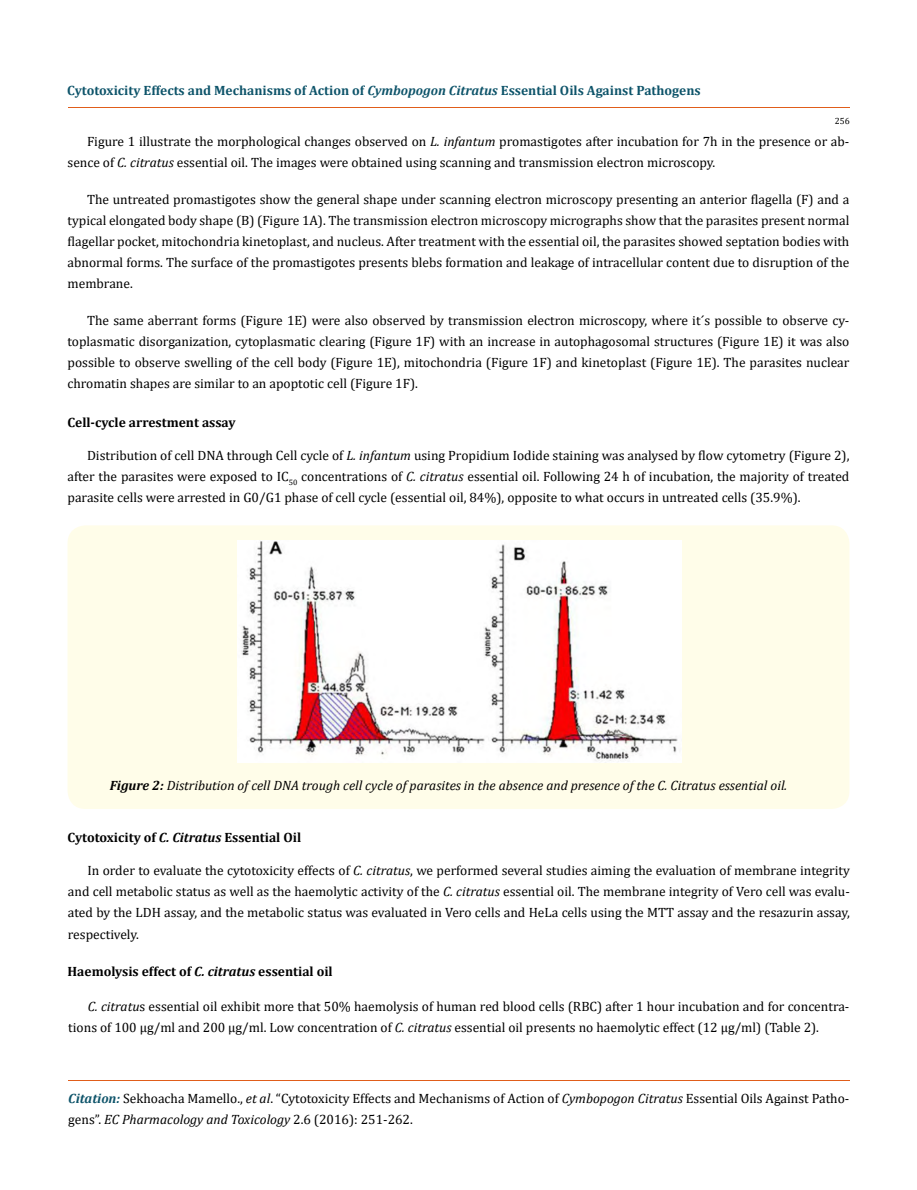
<style>
.page{position:relative;width:917px;height:1190px;background:#fff}
.page>*{position:absolute;margin:0;border:0;box-sizing:border-box;transform-origin:0 0}
.t1{font:13.5px/21px "Cambria";color:#000;text-align:justify}
.t2{font:italic 13.5px "Cambria";color:#000}
.t3{font:700 13.5px "Cambria";color:#000}
.t4{font:700 13.5px "Cambria";color:#0e546a}
.t5{font:9px "Cambria";color:#000}
.s1{font-style:italic}
.s2{font-weight:700}
.s3{font-weight:700;font-style:italic;color:#0e546a}
</style>
<div class="page">
<hr style="left:68px;top:108px;width:781px;height:1px;background:#e05d1a">
<hr style="left:68px;top:1080px;width:781px;height:1px;background:#e05d1a">
<div style="left:68px;top:525px;width:781px;height:284px;background:#fffde9;border-radius:18px"></div>
<img style="left:237px;top:540px;width:444px;height:222px">
<p class="t4" style="left:67px;top:80px;width:635px">Cytotoxicity Effects and Mechanisms of Action of <span class="s1">Cymbopogon Citratus</span> Essential Oils Against Pathogens</p>
<p class="t5" style="left:834px;top:116px;width:16px">256</p>
<p class="t1" style="left:67px;top:131px;width:783px;text-indent:20px">Figure 1 illustrate the morphological changes observed on <span class="s1">L. infantum</span> promastigotes after incubation for 7h in the presence or ab&shy;sence of <span class="s1">C. citratus</span> essential oil. The images were obtained using scanning and transmission electron microscopy.</p>
<p class="t1" style="left:67px;top:189px;width:783px;text-indent:19px">The untreated promastigotes show the general shape under scanning electron microscopy presenting an anterior flagella (F) and a typical elongated body shape (B) (Figure 1A). The transmission electron microscopy micrographs show that the parasites present normal flagellar pocket, mitochondria kinetoplast, and nucleus. After treatment with the essential oil, the parasites showed septation bodies with abnormal forms. The surface of the promastigotes presents blebs formation and leakage of intracellular content due to disruption of the membrane.</p>
<p class="t1" style="left:67px;top:310px;width:783px;text-indent:20px">The same aberrant forms (Figure 1E) were also observed by transmission electron microscopy, where it´s possible to observe cy&shy;toplasmatic disorganization, cytoplasmatic clearing (Figure 1F) with an increase in autophagosomal structures (Figure 1E) it was also possible to observe swelling of the cell body (Figure 1E), mitochondria (Figure 1F) and kinetoplast (Figure 1E). The parasites nuclear chromatin shapes are similar to an apoptotic cell (Figure 1F).</p>
<p class="t3" style="left:67px;top:412px;width:170px">Cell-cycle arrestment assay</p>
<p class="t1" style="left:67px;top:444px;width:783px;text-indent:19px">Distribution of cell DNA through Cell cycle of <span class="s1">L. infantum</span> using Propidium Iodide staining was analysed by flow cytometry (Figure 2), after the parasites were exposed to IC<sub>50</sub> concentrations of <span class="s1">C. citratus</span> essential oil. Following 24 h of incubation, the majority of treated parasite cells were arrested in G0/G1 phase of cell cycle (essential oil, 84%), opposite to what occurs in untreated cells (35.9%).</p>
<p class="t2" style="left:110px;top:776px;width:679px"><span class="s2">Figure 2:</span> Distribution of cell DNA trough cell cycle of parasites in the absence and presence of the C. Citratus essential oil.</p>
<p class="t3" style="left:68px;top:828px;width:235px">Cytotoxicity of <span class="s1">C. Citratus</span> Essential Oil</p>
<p class="t1" style="left:68px;top:860px;width:783px;text-indent:19px">In order to evaluate the cytotoxicity effects of <span class="s1">C. citratus</span>, we performed several studies aiming the evaluation of membrane integrity and cell metabolic status as well as the haemolytic activity of the <span class="s1">C. citratus</span> essential oil. The membrane integrity of Vero cell was evalu&shy;ated by the LDH assay, and the metabolic status was evaluated in Vero cells and HeLa cells using the MTT assay and the resazurin assay, respectively.</p>
<p class="t3" style="left:68px;top:962px;width:267px">Haemolysis effect of <span class="s1">C. citratus</span> essential oil</p>
<p class="t1" style="left:68px;top:995px;width:782px;text-indent:19px"><span class="s1">C. citratu</span>s essential oil exhibit more that 50% haemolysis of human red blood cells (RBC) after 1 hour incubation and for concentra&shy;tions of 100 µg/ml and 200 µg/ml. Low concentration of <span class="s1">C. citratus</span> essential oil presents no haemolytic effect (12 µg/ml) (Table 2).</p>
<p class="t1" style="left:68px;top:1087px;width:782px"><span class="s3">Citation:</span> Sekhoacha Mamello., <span class="s1">et al</span>. “Cytotoxicity Effects and Mechanisms of Action of <span class="s1">Cymbopogon Citratus</span> Essential Oils Against Patho&shy;gens”. <span class="s1">EC Pharmacology and Toxicology</span> 2.6 (2016): 251-262.</p>
</div>
